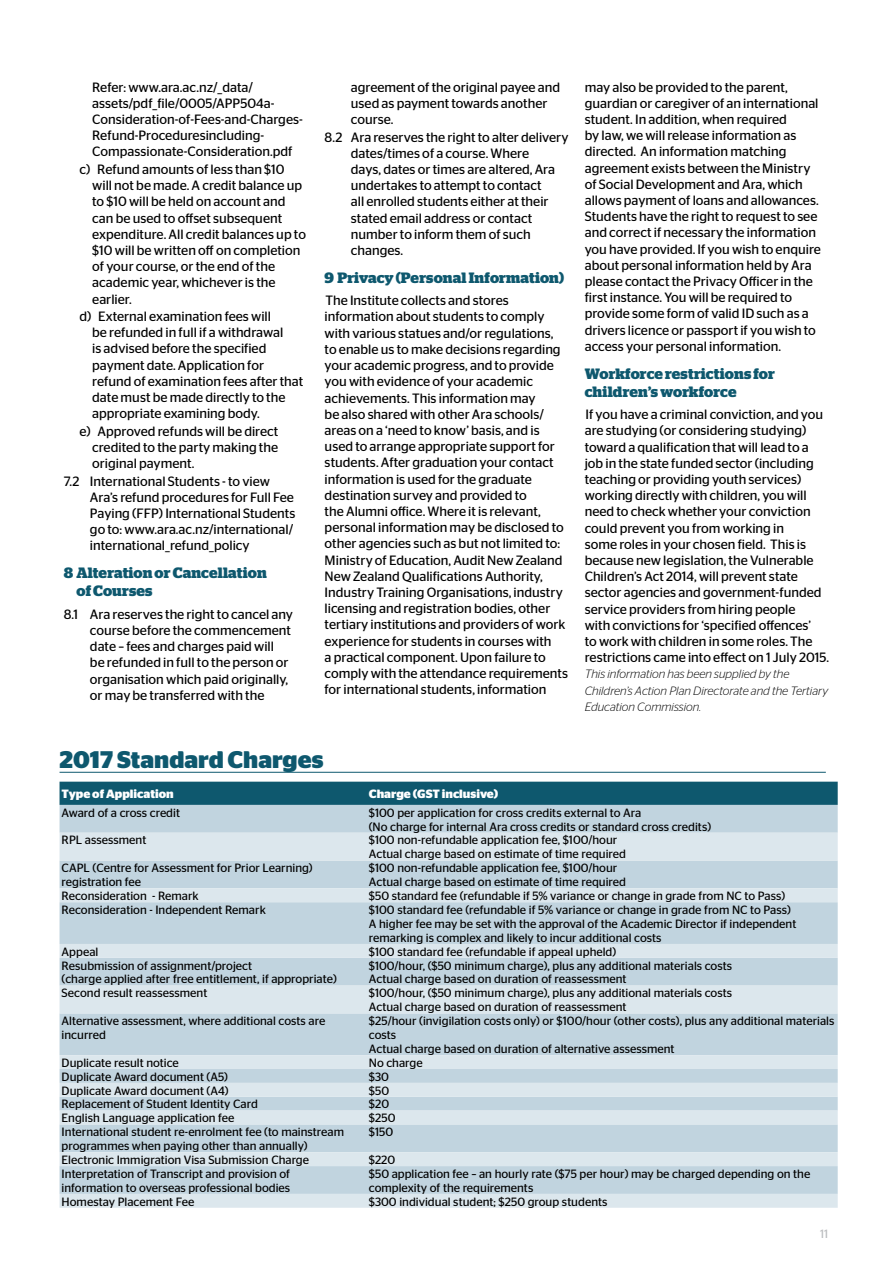
<style>
.page{position:relative;width:893px;height:1263px;background:#fff}
.page>*{position:absolute;margin:0;border:0;box-sizing:border-box;transform-origin:0 0}
.t1{font:700 24px "Stag Sans";color:#0e586e}
.t2{font:700 15px/18px "Stag";letter-spacing:.01em;color:#0e586e}
.t3{font:13.5px/16.2px "Stag Sans";color:#000}
.t4{font:12px/14px "Stag Sans";color:#000}
.t5{font:italic 300 12px/16.2px "Stag Sans";color:#000}
.t6{font:700 12px "Stag Sans";color:#fff}
.t7{font:12px "Stag Sans";color:#bcbec0}
</style>
<div class="page">
<div style="left:60px;top:782px;width:778px;height:23px;background:#0e586e"></div>
<div style="left:60px;top:805px;width:778px;height:28px;background:#c1d4df"></div>
<svg style="left:60px;top:833px;width:778px;height:375px;fill:#c1d4df"></svg>
<hr style="left:60px;top:772px;width:766px;height:1px;background:#0e586e">
<p class="t3" style="left:92px;top:79px;width:212px">Refer: www.ara.ac.nz/_data/ assets/pdf_file/0005/APP504a-Consideration-of-Fees-and-Charges-Refund-Proceduresincluding-Compassionate-Consideration.pdf</p>
<p class="t3" style="left:92px;top:161px;width:215px;text-indent:-13px">c) Refund amounts of less than $10 will not be made. A credit balance up to $10 will be held on account and can be used to offset subsequent expenditure. All credit balances up to $10 will be written off on completion of your course, or the end of the academic year, whichever is the earlier.</p>
<p class="t3" style="left:92px;top:308px;width:213px;text-indent:-13px">d) External examination fees will<br>be refunded in full if a withdrawal<br>is advised before the specified payment date. Application for refund of examination fees after that date must be made directly to the appropriate examining body.</p>
<p class="t3" style="left:92px;top:423px;width:188px;text-align:justify;text-indent:-13px">e) Approved refunds will be direct credited to the party making the original payment.</p>
<p class="t3" style="left:90px;top:473px;width:207px;text-indent:-26px">7.2 International Students - to view Ara’s refund procedures for Full Fee Paying (FFP) International Students go to: www.ara.ac.nz/international/ international_refund_policy</p>
<p class="t2" style="left:76px;top:564px;width:192px;text-indent:-13px">8 Alteration or Cancellation of Courses</p>
<p class="t3" style="left:90px;top:606px;width:205px;text-indent:-26px">8.1 Ara reserves the right to cancel any course before the commencement date – fees and charges paid will<br>be refunded in full to the person or organisation which paid originally, or may be transferred with the</p>
<p class="t3" style="left:351px;top:79px;width:211px">agreement of the original payee and used as payment towards another course.</p>
<p class="t3" style="left:351px;top:129px;width:219px;text-indent:-26px">8.2 Ara reserves the right to alter delivery dates/times of a course. Where<br>days, dates or times are altered, Ara undertakes to attempt to contact<br>all enrolled students either at their stated email address or contact number to inform them of such changes.</p>
<p class="t2" style="left:325px;top:268px;width:241px">9 Privacy (Personal Information)</p>
<p class="t3" style="left:325px;top:292px;width:245px">The Institute collects and stores information about students to comply with various statues and/or regulations, to enable us to make decisions regarding your academic progress, and to provide you with evidence of your academic achievements. This information may<br>be also shared with other Ara schools/ areas on a ‘need to know’ basis, and is used to arrange appropriate support for students. After graduation your contact information is used for the graduate destination survey and provided to<br>the Alumni office. Where it is relevant, personal information may be disclosed to other agencies such as but not limited to:<br>Ministry of Education, Audit New Zealand New Zealand Qualifications Authority, Industry Training Organisations, industry licensing and registration bodies, other tertiary institutions and providers of work experience for students in courses with<br>a practical component. Upon failure to comply with the attendance requirements for international students, information</p>
<h1 class="t1" style="left:60px;top:745px;width:265px">2017 Standard Charges</h1>
<p class="t3" style="left:585px;top:79px;width:238px">may also be provided to the parent, guardian or caregiver of an international student. In addition, when required<br>by law, we will release information as directed. An information matching agreement exists between the Ministry of Social Development and Ara, which allows payment of loans and allowances.<br>Students have the right to request to see and correct if necessary the information you have provided. If you wish to enquire about personal information held by Ara please contact the Privacy Officer in the first instance. You will be required to provide some form of valid ID such as a drivers licence or passport if you wish to access your personal information.</p>
<p class="t2" style="left:585px;top:364px;width:192px">Workforce restrictions for children’s workforce</p>
<p class="t3" style="left:585px;top:406px;width:246px">If you have a criminal conviction, and you are studying (or considering studying) toward a qualification that will lead to a job in the state funded sector (including teaching or providing youth services) working directly with children, you will need to check whether your conviction could prevent you from working in<br>some roles in your chosen field. This is because new legislation, the Vulnerable Children’s Act 2014, will prevent state sector agencies and government-funded service providers from hiring people<br>with convictions for ‘specified offences’<br>to work with children in some roles. The restrictions came into effect on 1 July 2015.</p>
<p class="t5" style="left:585px;top:666px;width:245px">This information has been supplied by the<br>Children’s Action Plan Directorate and the Tertiary<br>Education Commission.</p>
<p class="t6" style="left:62px;top:787px;width:114px">Type of Application</p>
<p class="t6" style="left:369px;top:787px;width:131px">Charge (GST inclusive)</p>
<p class="t4" style="left:62px;top:805px;width:120px">Award of a cross credit</p>
<p class="t4" style="left:369px;top:805px;width:344px">$100 per application for cross credits external to Ara<br>(No charge for internal Ara cross credits or standard cross credits)</p>
<p class="t4" style="left:62px;top:833px;width:86px">RPL assessment</p>
<p class="t4" style="left:369px;top:833px;width:259px">$100 non-refundable application fee, $100/hour<br>Actual charge based on estimate of time required</p>
<p class="t4" style="left:62px;top:861px;width:253px">CAPL (Centre for Assessment for Prior Learning) registration fee</p>
<p class="t4" style="left:369px;top:861px;width:259px">$100 non-refundable application fee, $100/hour<br>Actual charge based on estimate of time required</p>
<p class="t4" style="left:62px;top:889px;width:139px">Reconsideration - Remark</p>
<p class="t4" style="left:369px;top:889px;width:418px">$50 standard fee (refundable if 5% variance or change in grade from NC to Pass)</p>
<p class="t4" style="left:62px;top:903px;width:206px">Reconsideration - Independent Remark</p>
<p class="t4" style="left:369px;top:903px;width:429px">$100 standard fee (refundable if 5% variance or change in grade from NC to Pass)<br>A higher fee may be set with the approval of the Academic Director if independent remarking is complex and likely to incur additional costs</p>
<p class="t4" style="left:62px;top:944px;width:38px">Appeal</p>
<p class="t4" style="left:369px;top:944px;width:249px">$100 standard fee (refundable if appeal upheld)</p>
<p class="t4" style="left:62px;top:958px;width:277px">Resubmission of assignment/project<br>(charge applied after free entitlement, if appropriate)</p>
<p class="t4" style="left:369px;top:958px;width:365px">$100/hour, ($50 minimum charge), plus any additional materials costs<br>Actual charge based on duration of reassessment</p>
<p class="t4" style="left:62px;top:986px;width:147px">Second result reassessment</p>
<p class="t4" style="left:369px;top:986px;width:365px">$100/hour, ($50 minimum charge), plus any additional materials costs<br>Actual charge based on duration of reassessment</p>
<p class="t4" style="left:62px;top:1014px;width:265px">Alternative assessment, where additional costs are incurred</p>
<p class="t4" style="left:369px;top:1014px;width:467px">$25/hour (invigilation costs only) or $100/hour (other costs), plus any additional materials costs<br>Actual charge based on duration of alternative assessment</p>
<p class="t4" style="left:62px;top:1056px;width:119px">Duplicate result notice</p>
<p class="t4" style="left:369px;top:1056px;width:55px">No charge</p>
<p class="t4" style="left:62px;top:1069px;width:168px">Duplicate Award document (A5)</p>
<p class="t4" style="left:369px;top:1069px;width:22px">$30</p>
<p class="t4" style="left:62px;top:1083px;width:168px">Duplicate Award document (A4)</p>
<p class="t4" style="left:369px;top:1083px;width:22px">$50</p>
<p class="t4" style="left:62px;top:1097px;width:198px">Replacement of Student Identity Card</p>
<p class="t4" style="left:369px;top:1097px;width:22px">$20</p>
<p class="t4" style="left:62px;top:1111px;width:174px">English Language application fee</p>
<p class="t4" style="left:369px;top:1111px;width:28px">$250</p>
<p class="t4" style="left:62px;top:1125px;width:284px">International student re-enrolment fee (to mainstream programmes when paying other than annually)</p>
<p class="t4" style="left:369px;top:1125px;width:26px">$150</p>
<p class="t4" style="left:62px;top:1153px;width:249px">Electronic Immigration Visa Submission Charge</p>
<p class="t4" style="left:369px;top:1153px;width:28px">$220</p>
<p class="t4" style="left:62px;top:1166px;width:230px">Interpretation of Transcript and provision of information to overseas professional bodies</p>
<p class="t4" style="left:369px;top:1166px;width:443px">$50 application fee – an hourly rate ($75 per hour) may be charged depending on the complexity of the requirements</p>
<p class="t4" style="left:62px;top:1194px;width:134px">Homestay Placement Fee</p>
<p class="t4" style="left:369px;top:1194px;width:240px">$300 individual student; $250 group students</p>
<p class="t7" style="left:820px;top:1226px;width:10px">11</p>
</div>
